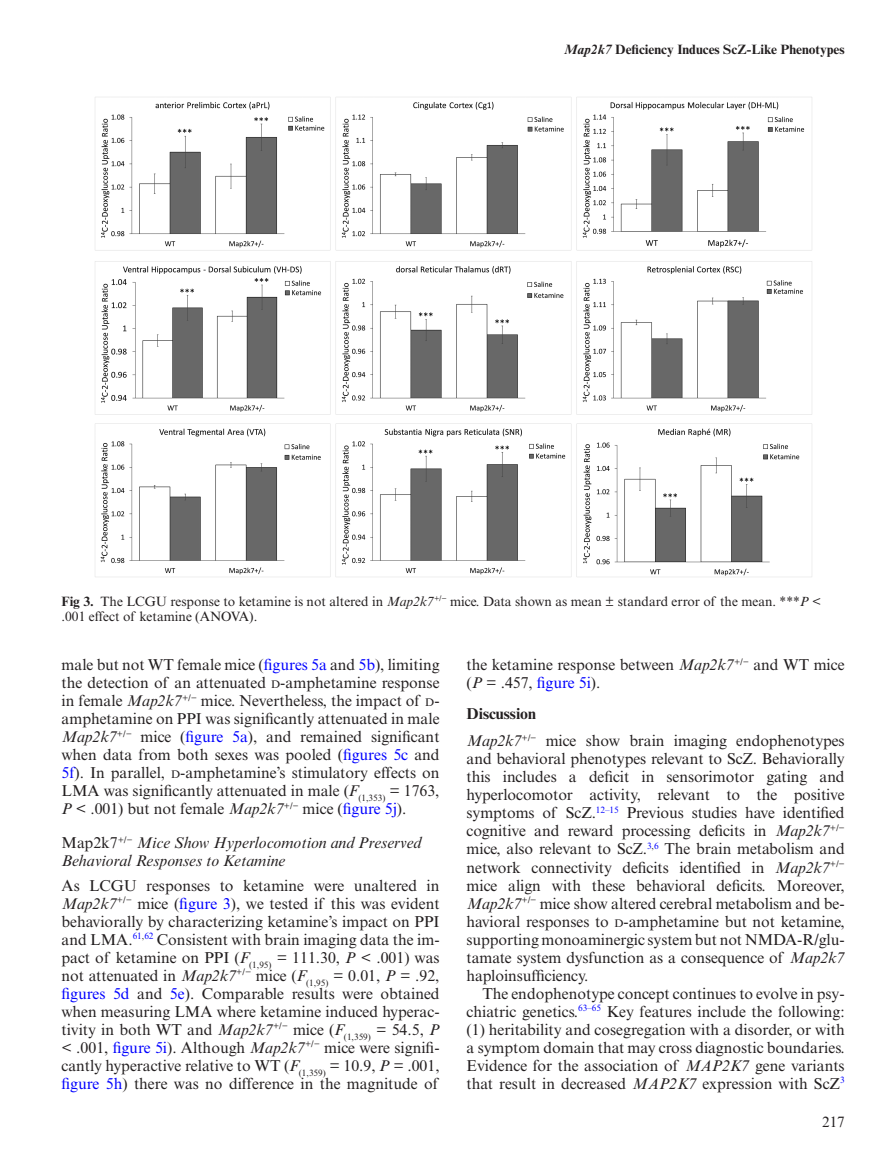
<style>
.page{position:relative;width:891px;height:1175px;background:#fff}
.page>*{position:absolute;margin:0;border:0;box-sizing:border-box;transform-origin:0 0}
.t1{font:15.75px/18px "Times New Roman MT Std";color:#231f20;text-align:justify}
.t2{font:italic 15.75px/18px "Times New Roman MT Std";color:#231f20}
.t3{font:15px "Times New Roman MT Std";color:#231f20}
.t4{font:13.5px/15px "Times New Roman MT Std";color:#231f20}
.t5{font:700 13.5px "Times New Roman MT Std";color:#231f20}
.s1{font-style:italic}
.s2{font-weight:700}
.s3{color:#00f}
.s4{font-size:10.95px}
.s5{font-style:normal}
</style>
<div class="page">
<img style="left:95px;top:97px;width:717px;height:480px">
<p class="t5" style="left:564px;top:41px;width:282px"><span class="s1">Map2k7</span> Deficiency Induces ScZ-Like Phenotypes</p>
<p class="t4" style="left:62px;top:593px;width:761px"><span class="s2">Fig 3.</span> The LCGU response to ketamine is not altered in <span class="s1">Map2k7</span><sup>+/−</sup> mice. Data shown as mean ± standard error of the mean. ***<span class="s1">P</span> &lt; .001 effect of ketamine (ANOVA).</p>
<p class="t1" style="left:61px;top:655px;width:380px">male but not WT female mice (<span class="s3">figures 5a</span> and <span class="s3">5b</span>), limiting the detection of an attenuated <span class="s4">d</span><span class="s1">-</span>amphetamine response in female <span class="s1">Map2k7</span><sup>+/−</sup> mice. Nevertheless, the impact of <span class="s4">d&shy;</span>amphetamine on PPI was significantly attenuated in male <span class="s1">Map2k7</span><sup>+/</sup><sup>−</sup> mice (<span class="s3">figure 5a</span>), and remained significant when data from both sexes was pooled (<span class="s3">figures 5c</span> and <span class="s3">5f</span>). In parallel, <span class="s4">d</span>-amphetamine’s stimulatory effects on LMA was significantly attenuated in male (<span class="s1">F</span><sub>(1,353)</sub> = 1763, <span class="s1">P</span> &lt; .001) but not female <span class="s1">Map2k7</span><sup>+/</sup><sup>−</sup> mice (<span class="s3">figure 5j</span>).</p>
<p class="t2" style="left:62px;top:834px;width:361px"><span class="s5">Map2k7</span><sup>+/−</sup> Mice Show Hyperlocomotion and Preserved<br>Behavioral Responses to Ketamine</p>
<p class="t1" style="left:61px;top:876px;width:380px">As LCGU responses to ketamine were unaltered in <span class="s1">Map2k7</span><sup>+/</sup><sup>−</sup> mice (<span class="s3">figure 3</span>), we tested if this was evident behaviorally by characterizing ketamine’s impact on PPI and LMA.<sup>61</sup><sup>,</sup><sup>62</sup> Consistent with brain imaging data the im&shy;pact of ketamine on PPI (<span class="s1">F</span><sub>(1,95)</sub> = 111.30, <span class="s1">P</span> &lt; .001) was not attenuated in <span class="s1">Map2k7</span><sup>+/</sup><sup>−</sup> mice (<span class="s1">F</span><sub>(1,95)</sub> = 0.01, <span class="s1">P</span> = .92, <span class="s3">figures 5d</span> and <span class="s3">5e</span>). Comparable results were obtained when measuring LMA where ketamine induced hyperac&shy;tivity in both WT and <span class="s1">Map2k7</span><sup>+/</sup><sup>−</sup> mice (<span class="s1">F</span><sub>(1,359)</sub> = 54.5, <span class="s1">P </span>&lt; .001, <span class="s3">figure 5i</span>). Although <span class="s1">Map2k7</span><sup>+/</sup><sup>−</sup> mice were signifi&shy;cantly hyperactive relative to WT (<span class="s1">F</span><sub>(1,359)</sub> = 10.9, <span class="s1">P</span> = .001, <span class="s3">figure 5h</span>) there was no difference in the magnitude of</p>
<p class="t1" style="left:467px;top:655px;width:379px">the ketamine response between <span class="s1">Map2k7</span><sup>+/−</sup> and WT mice (<span class="s1">P</span> = .457, <span class="s3">figure 5i</span>).</p>
<p class="t1" style="left:467px;top:700px;width:380px;line-height:27px"><span class="s2">Discussion<br></span><span class="s1">Map2k7</span><sup>+/−</sup> mice show brain imaging endophenotypes</p>
<p class="t1" style="left:466px;top:750px;width:380px">and behavioral phenotypes relevant to ScZ. Behaviorally this includes a deficit in sensorimotor gating and hyperlocomotor activity, relevant to the positive symptoms of ScZ.<sup>12–15</sup> Previous studies have identified cognitive and reward processing deficits in <span class="s1">Map2k7</span><sup>+/− </sup>mice, also relevant to ScZ.<sup>3</sup><sup>,</sup><sup>6</sup> The brain metabolism and network connectivity deficits identified in <span class="s1">Map2k7</span><sup>+/− </sup>mice align with these behavioral deficits. Moreover, <span class="s1">Map2k7</span><sup>+/−</sup> mice show altered cerebral metabolism and be&shy;havioral responses to <span class="s4">d</span><span class="s1">-</span>amphetamine but not ketamine, supporting monoaminergic system but not NMDA-R/glu&shy;tamate system dysfunction as a consequence of <span class="s1">Map2k7 </span>haploinsufficiency.</p>
<p class="t1" style="left:466px;top:984px;width:380px;text-indent:16px">The endophenotype concept continues to evolve in psy&shy;chiatric genetics.<sup>63–65</sup> Key features include the following: (1) heritability and cosegregation with a disorder, or with a symptom domain that may cross diagnostic boundaries.<br>Evidence for the association of <span class="s1">MAP2K7</span> gene variants that result in decreased <span class="s1">MAP2K7</span> expression with ScZ<sup>3</sup></p>
<p class="t3" style="left:822px;top:1113px;width:24px">217</p>
</div>
